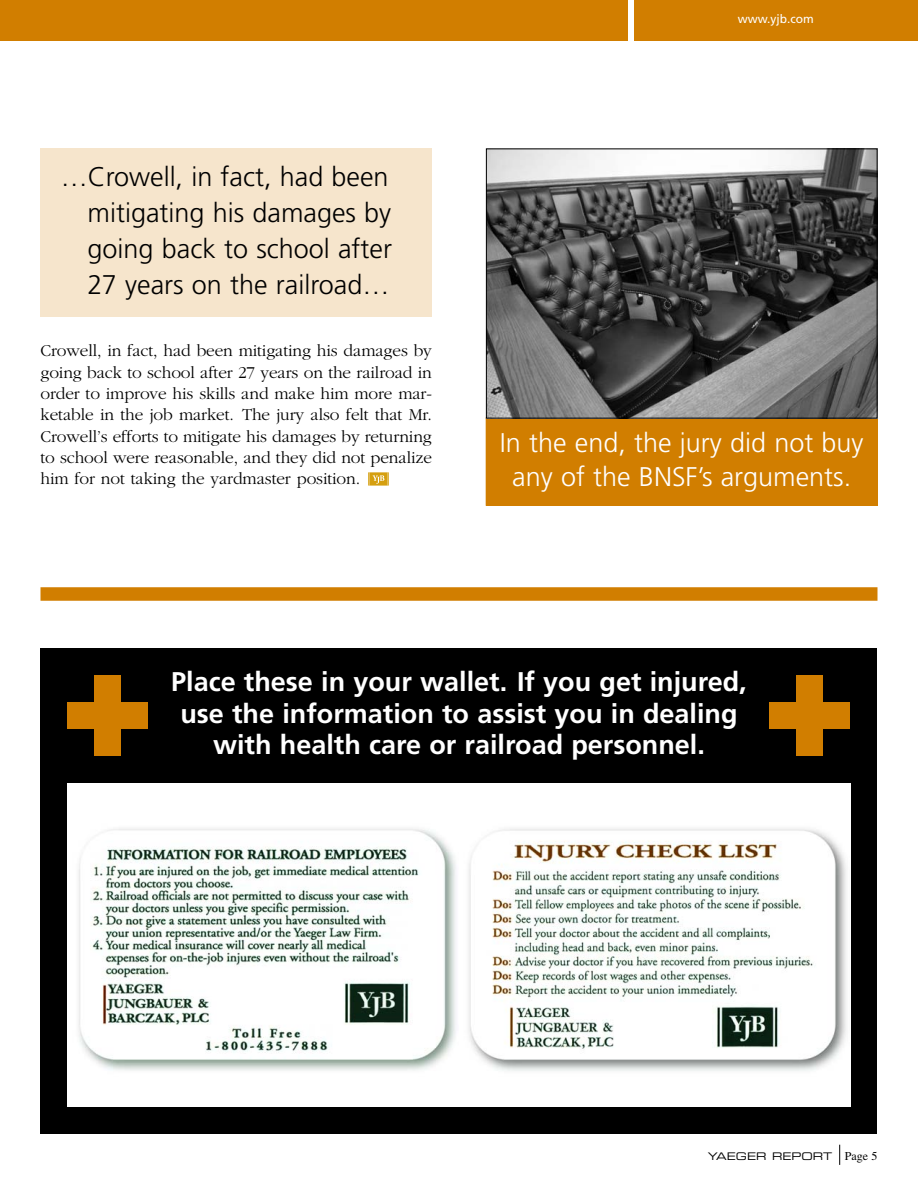
<style>
.page{position:relative;width:918px;height:1188px;background:#fff}
.page>*{position:absolute;margin:0;border:0;box-sizing:border-box;transform-origin:0 0}
.t1{font:700 27px/31.5px "Frutiger";color:#fff;text-align:center}
.t2{font:300 27px/36px "Frutiger";color:#000}
.t3{font:300 27px/34.5px "Frutiger";color:#fff;text-align:center}
.t4{font:300 17.25px/21.3px "Garamond";letter-spacing:-.005em;color:#000;text-align:justify}
.t5{font:12px "Frutiger";color:#fff}
.t6{font:10.5px "Eurostile Extended Two";color:#000}
.s1{font-family:"Times";font-size:12px}
</style>
<div class="page">
<div style="left:0;top:0;width:628px;height:40px;background:#d17e00"></div>
<div style="left:634px;top:0;width:284px;height:40px;background:#d17e00"></div>
<svg style="left:839px;top:1145px;width:1px;height:20px"></svg>
<svg style="left:368px;top:472px;width:21px;height:14px"></svg>
<div style="left:486px;top:418px;width:391px;height:87px;background:#d17e00"></div>
<div style="left:486px;top:418px;width:392px;height:87px;border:1px solid #d17e00"></div>
<div style="left:40px;top:587px;width:838px;height:14px;background:#d17e00"></div>
<div style="left:40px;top:648px;width:838px;height:486px;background:#000"></div>
<div style="left:94px;top:675px;width:28px;height:81px;background:#d17e00"></div>
<div style="left:68px;top:702px;width:80px;height:27px;background:#d17e00"></div>
<div style="left:796px;top:675px;width:28px;height:81px;background:#d17e00"></div>
<div style="left:770px;top:702px;width:80px;height:27px;background:#d17e00"></div>
<div style="left:40px;top:149px;width:392px;height:168px;background:#f6e5cc"></div>
<img style="left:488px;top:150px;width:388px;height:266px">
<div style="left:486px;top:148px;width:392px;height:270px;border:1px solid #000"></div>
<img style="left:68px;top:783px;width:391px;height:324px">
<svg style="left:459px;top:783px;width:391px;height:324px;background:#eaebe9"></svg>
<h1 class="t2" style="left:88px;top:161px;width:306px;text-indent:-27px">…Crowell, in fact, had been mitigating his damages by going back to school after<br>27 years on the railroad…</h1>
<p class="t4" style="left:40px;top:342px;width:393px">Crowell, in fact, had been mitigating his damages by going back to school after 27 years on the railroad in order to improve his skills and make him more mar&shy;ketable in the job market. The jury also felt that Mr.<br>Crowell’s efforts to mitigate his damages by returning to school were reasonable, and they did not penalize him for not taking the yardmaster position.</p>
<p class="t5" style="left:738px;top:14px;width:77px">www.yjb.com</p>
<h1 class="t3" style="left:500px;top:427px;width:365px">In the end, the jury did not buy any of the BNSF’s arguments.</h1>
<h1 class="t1" style="left:171px;top:668px;width:577px">Place these in your wallet. If you get injured, use the information to assist you in dealing with health care or railroad personnel.</h1>
<p class="t6" style="left:708px;top:1153px;width:171px">YAEGER REPORT <span class="s1">Page 5</span></p>
</div>
